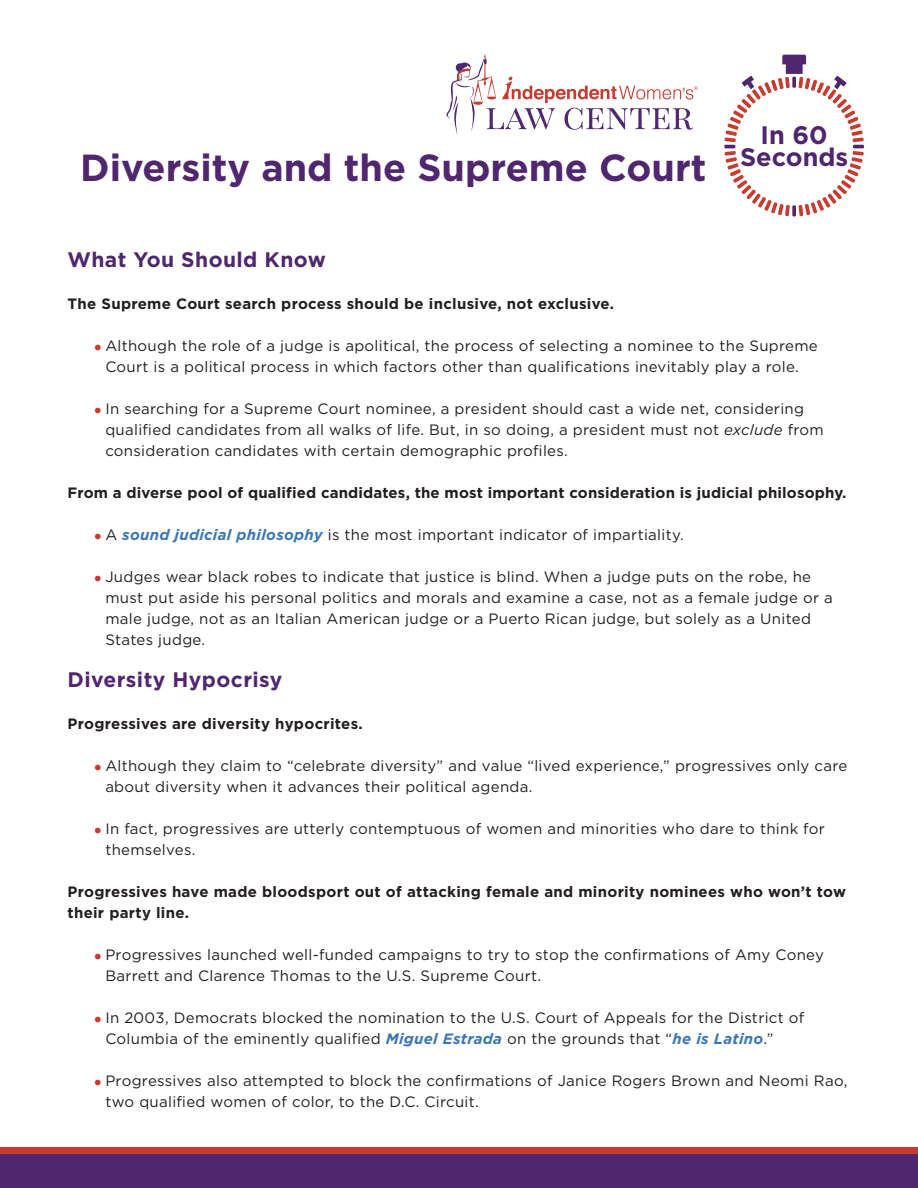
<style>
.page{position:relative;width:918px;height:1188px;background:#fff}
.page>*{position:absolute;margin:0;border:0;box-sizing:border-box;transform-origin:0 0}
.t1{font:700 37.65px "Gotham";color:#50266f}
.t2{font:700 25.35px/22.4px "Gotham";color:#4f256f;text-align:center}
.t3{font:700 21px "Gotham";letter-spacing:.02em;color:#50266f}
.t4{font:15px/21px "Gotham";letter-spacing:.02em;color:#231f20}
.t5{font:700 15px/21px "Gotham";letter-spacing:.02em;color:#231f20}
.s1{font-family:"Freight Text Pro";color:#c93b2e}
.s2{font-style:italic}
.s3{font-weight:700;font-style:italic;color:#3b76ba}
</style>
<div class="page">
<div style="left:0;top:1153px;width:918px;height:35px;background:#50266f"></div>
<div style="left:0;top:1147px;width:918px;height:7px;background:#c93b2e"></div>
<svg style="left:724px;top:55px;width:140px;height:161px"></svg>
<svg style="left:792px;top:77px;width:4px;height:11px"></svg>
<svg style="left:792px;top:205px;width:4px;height:11px"></svg>
<svg style="left:446px;top:54px;width:252px;height:81px"></svg>
<h1 class="t1" style="left:80px;top:153px;width:628px">Diversity and the Supreme Court</h1>
<h2 class="t2" style="left:740px;top:125px;width:110px">In 60<br>Seconds</h2>
<h3 class="t3" style="left:68px;top:252px;width:260px">What You Should Know</h3>
<p class="t5" style="left:68px;top:294px;width:548px">The Supreme Court search process should be inclusive, not exclusive.</p>
<p class="t4" style="left:94px;top:336px;width:725px;text-align:center"><span class="s1">•</span> Although the role of a judge is apolitical, the process of selecting a nominee to the Supreme<br>Court is a political process in which factors other than qualifications inevitably play a role.</p>
<p class="t4" style="left:105px;top:399px;width:720px;text-indent:-11px"><span class="s1">•</span> In searching for a Supreme Court nominee, a president should cast a wide net, considering qualified candidates from all walks of life. But, in so doing, a president must not <span class="s2">exclude</span> from consideration candidates with certain demographic profiles.</p>
<p class="t5" style="left:68px;top:483px;width:781px">From a diverse pool of qualified candidates, the most important consideration is judicial philosophy.</p>
<p class="t4" style="left:94px;top:525px;width:591px"><span class="s1">•</span> A <span class="s3">sound judicial philosophy</span> is the most important indicator of impartiality.</p>
<p class="t4" style="left:105px;top:567px;width:729px;text-indent:-11px"><span class="s1">•</span> Judges wear black robes to indicate that justice is blind. When a judge puts on the robe, he must put aside his personal politics and morals and examine a case, not as a female judge or a male judge, not as an Italian American judge or a Puerto Rican judge, but solely as a United States judge.</p>
<h3 class="t3" style="left:68px;top:672px;width:217px">Diversity Hypocrisy</h3>
<p class="t5" style="left:68px;top:714px;width:297px">Progressives are diversity hypocrites.</p>
<p class="t4" style="left:105px;top:756px;width:744px;text-indent:-11px"><span class="s1">•</span> Although they claim to “celebrate diversity” and value “lived experience,” progressives only care about diversity when it advances their political agenda.</p>
<p class="t4" style="left:105px;top:819px;width:721px;text-indent:-11px"><span class="s1">•</span> In fact, progressives are utterly contemptuous of women and minorities who dare to think for themselves.</p>
<p class="t5" style="left:67px;top:882px;width:780px">Progressives have made bloodsport out of attacking female and minority nominees who won’t tow their party line.</p>
<p class="t4" style="left:105px;top:945px;width:720px;text-indent:-11px"><span class="s1">•</span> Progressives launched well-funded campaigns to try to stop the confirmations of Amy Coney<br>Barrett and Clarence Thomas to the U.S. Supreme Court.</p>
<p class="t4" style="left:105px;top:1008px;width:701px;text-indent:-11px"><span class="s1">•</span> In 2003, Democrats blocked the nomination to the U.S. Court of Appeals for the District of<br>Columbia of the eminently qualified <span class="s3">Miguel Estrada</span> on the grounds that “<span class="s3">he is Latino</span>.”</p>
<p class="t4" style="left:105px;top:1071px;width:744px;text-indent:-11px"><span class="s1">•</span> Progressives also attempted to block the confirmations of Janice Rogers Brown and Neomi Rao, two qualified women of color, to the D.C. Circuit.</p>
</div>
